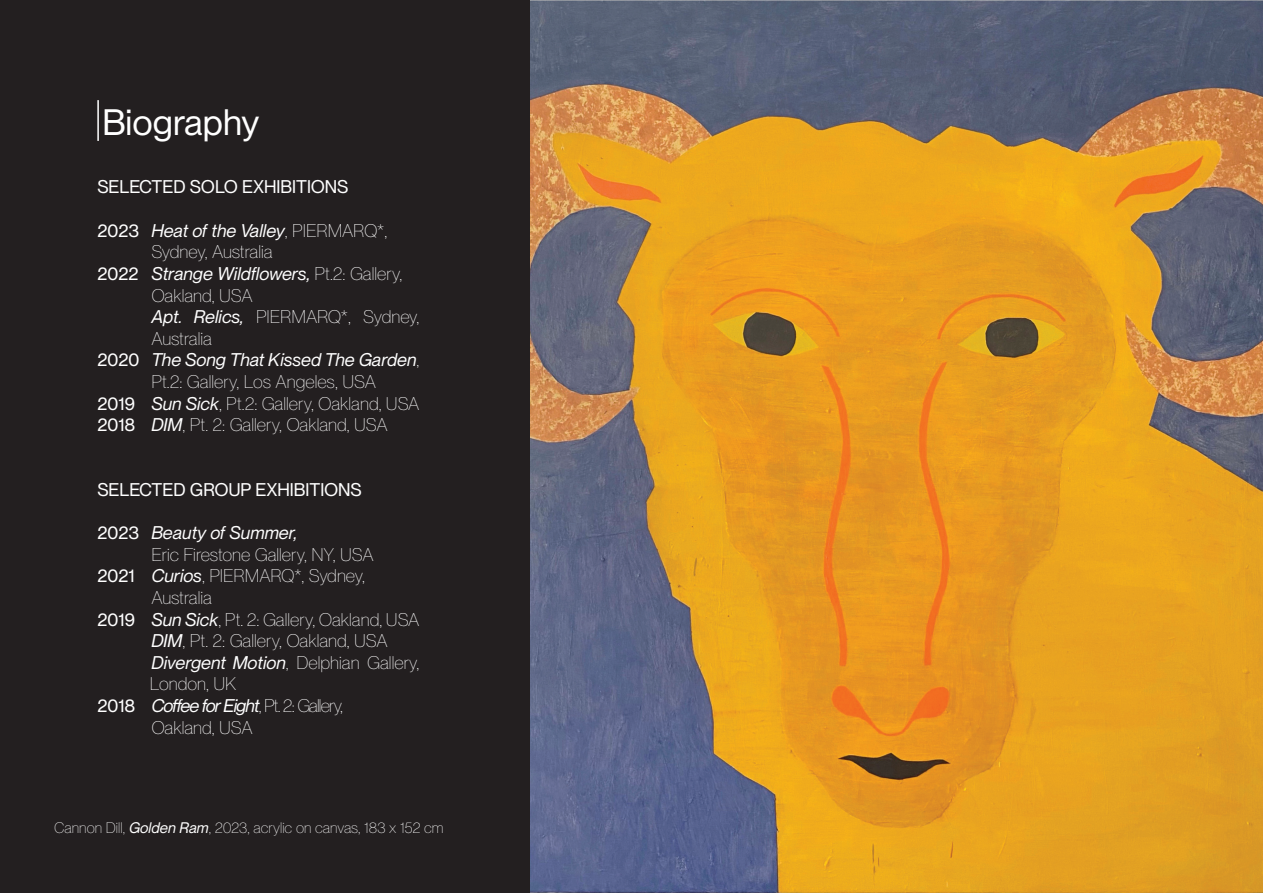
<style>
.page{position:relative;width:1263px;height:893px;background:#fff}
.page>*{position:absolute;margin:0;border:0;box-sizing:border-box;transform-origin:0 0}
.t1{font:36px "PP Neue Montreal";color:#fff}
.t2{font:100 18px "PP Neue Montreal";color:#fff}
.t3{font:italic 18px "PP Neue Montreal";color:#fff}
.t4{font:18px "PP Neue Montreal";color:#fff}
.t5{font:italic 18px "PP Neue Montreal";letter-spacing:-.05em;color:#fff}
.t6{font:100 15px "PP Neue Montreal";color:#fff}
.s1{font-style:normal}
.s2{font-weight:100;font-style:normal}
.s3{font-weight:400;font-style:italic}
.s4{font-weight:400}
</style>
<div class="page">
<div style="left:0;top:0;width:531px;height:893px;background:#231f20"></div>
<img style="left:531px;top:0;width:732px;height:893px">
<hr style="left:97px;top:100px;width:2px;height:41px;background:#fff">
<h1 class="t1" style="left:102px;top:101px;width:158px">Biography</h1>
<p class="t4" style="left:97px;top:177px;width:253px">SELECTED SOLO EXHIBITIONS</p>
<p class="t3" style="left:97px;top:220px;width:291px"><span class="s1">2023</span> Heat of the Valley<span class="s2">, PIERMARQ*,</span></p>
<p class="t2" style="left:151px;top:242px;width:123px">Sydney, Australia</p>
<p class="t3" style="left:97px;top:263px;width:306px"><span class="s1">2022</span> Strange Wildflowers, <span class="s2">Pt.2: Gallery,</span></p>
<p class="t2" style="left:151px;top:285px;width:103px">Oakland, USA</p>
<p class="t2" style="left:151px;top:306px;width:270px"><span class="s3">Apt. Relics,</span> PIERMARQ*, Sydney,</p>
<p class="t2" style="left:151px;top:328px;width:62px">Australia</p>
<p class="t3" style="left:97px;top:349px;width:324px"><span class="s1">2020</span> The Song That Kissed The Garden<span class="s2">,</span></p>
<p class="t2" style="left:151px;top:371px;width:226px">Pt.2: Gallery, Los Angeles, USA</p>
<p class="t2" style="left:97px;top:393px;width:324px"><span class="s4">2019</span> <span class="s3">Sun Sick</span>, Pt.2: Gallery, Oakland, USA</p>
<p class="t2" style="left:97px;top:414px;width:292px"><span class="s4">2018</span> <span class="s3">DIM</span>, Pt. 2: Gallery, Oakland, USA</p>
<p class="t4" style="left:97px;top:479px;width:266px">SELECTED GROUP EXHIBITIONS</p>
<p class="t3" style="left:97px;top:522px;width:202px"><span class="s1">2023</span> Beauty of Summer,</p>
<p class="t2" style="left:151px;top:544px;width:224px">Eric Firestone Gallery, NY, USA</p>
<p class="t2" style="left:97px;top:566px;width:269px"><span class="s4">2021</span> <span class="s3">Curios</span>, PIERMARQ*, Sydney,</p>
<p class="t2" style="left:151px;top:587px;width:62px">Australia</p>
<p class="t2" style="left:97px;top:609px;width:324px"><span class="s4">2019</span> <span class="s3">Sun Sick</span>, Pt. 2: Gallery, Oakland, USA</p>
<p class="t2" style="left:151px;top:630px;width:238px"><span class="s3">DIM</span>, Pt. 2: Gallery, Oakland, USA</p>
<p class="t2" style="left:151px;top:652px;width:270px"><span class="s3">Divergent Motion</span>, Delphian Gallery,</p>
<p class="t2" style="left:150px;top:674px;width:88px">London, UK</p>
<p class="t5" style="left:97px;top:695px;width:247px"><span class="s1">2018</span> Coffee for Eight<span class="s2">, Pt. 2: Gallery,</span></p>
<p class="t2" style="left:151px;top:717px;width:103px">Oakland, USA</p>
<p class="t6" style="left:54px;top:819px;width:391px">Cannon Dill, <span class="s3">Golden Ram</span>, 2023, acrylic on canvas, 183 x 152 cm</p>
</div>
